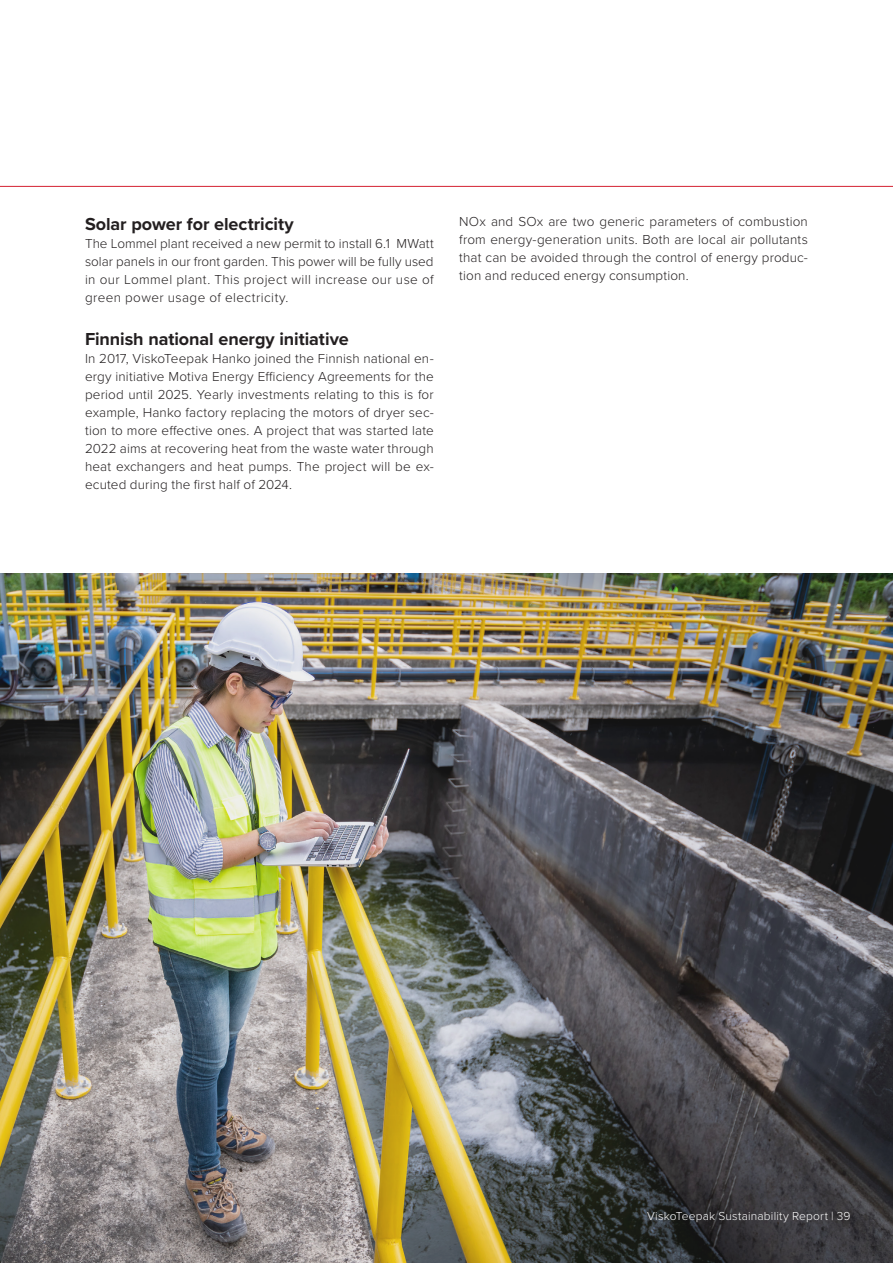
<style>
.page{position:relative;width:893px;height:1263px;background:#fff}
.page>*{position:absolute;margin:0;border:0;box-sizing:border-box;transform-origin:0 0}
.bodytext{font:700 18px "Proxima Nova";letter-spacing:-.005em;color:#231f20}
.bodytext-2{font:300 13.5px/18px "Proxima Nova";letter-spacing:.015em;color:#231f20;text-align:justify}
.t1{font:300 12px "Proxima Nova";letter-spacing:.015em;color:#fff}
</style>
<div class="page">
<hr style="left:0;top:186px;width:893px;height:1px;background:#d42131">
<img style="left:0;top:573px;width:893px;height:690px">
<p class="bodytext" style="left:85px;top:210px;width:210px">Solar power for electricity</p>
<p class="bodytext-2" style="left:85px;top:233px;width:350px">The Lommel plant received a new permit to install 6.1 MWatt solar panels in our front garden. This power will be fully used in our Lommel plant. This project will increase our use of green power usage of electricity.</p>
<p class="bodytext" style="left:85px;top:325px;width:265px">Finnish national energy initiative</p>
<p class="bodytext-2" style="left:85px;top:348px;width:350px">In 2017, ViskoTeepak Hanko joined the Finnish national en&shy;ergy initiative Motiva Energy Efficiency Agreements for the period until 2025. Yearly investments relating to this is for example, Hanko factory replacing the motors of dryer sec&shy;tion to more effective ones. A project that was started late 2022 aims at recovering heat from the waste water through heat exchangers and heat pumps. The project will be ex&shy;ecuted during the first half of 2024.</p>
<p class="bodytext-2" style="left:459px;top:212px;width:350px">NOx and SOx are two generic parameters of combustion from energy-generation units. Both are local air pollutants that can be avoided through the control of energy produc&shy;tion and reduced energy consumption.</p>
<p class="t1" style="left:647px;top:1206px;width:205px">ViskoTeepak Sustainability Report | 39</p>
</div>
